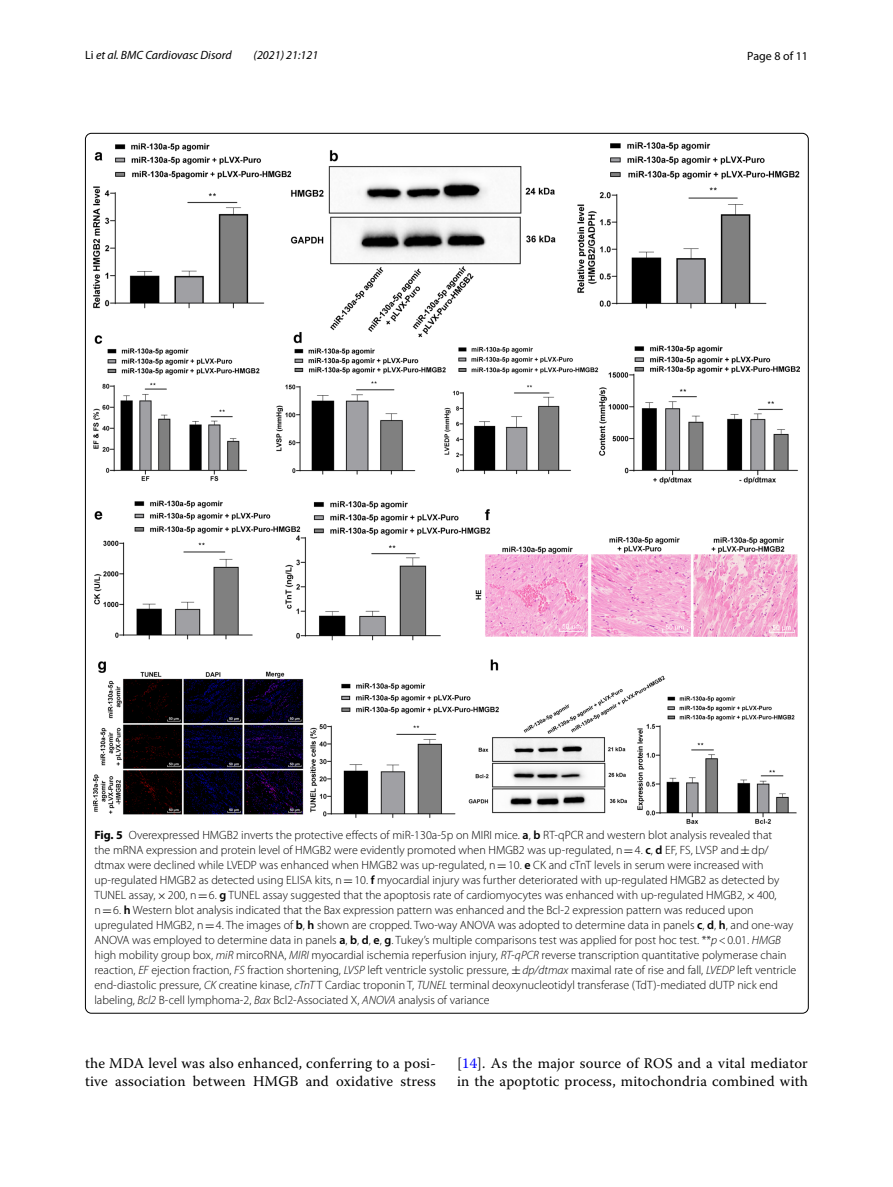
<style>
.page{position:relative;width:893px;height:1187px;background:#fff}
.page>*{position:absolute;margin:0;border:0;box-sizing:border-box;transform-origin:0 0}
.t1{font:14.7px/18px "Warnock Pro";letter-spacing:.015em;color:#000}
.t2{font:300 12px/15px "Myriad Pro";color:#000}
.t3{font:italic 12px "Myriad Pro";color:#000}
.t4{font:12px "Myriad Pro";color:#000}
.s1{font-style:normal}
.s2{font-weight:700}
.s3{font-weight:600}
.s4{font-family:"MTSY";font-weight:400}
.s5{font-style:italic}
.s6{color:#00f}
</style>
<div class="page">
<img style="left:94px;top:142px;width:706px;height:681px">
<p class="t3" style="left:85px;top:48px;width:148px"><span class="s1">Li</span> et al. BMC Cardiovasc Disord</p>
<p class="t3" style="left:254px;top:48px;width:66px">(2021) 21:121</p>
<p class="t4" style="left:747px;top:48px;width:62px">Page 8 of 11</p>
<p class="t2" style="left:94px;top:827px;width:703px"><span class="s2">Fig. 5</span> Overexpressed HMGB2 inverts the protective effects of miR-130a-5p on MIRI mice. <span class="s3">a</span>, <span class="s3">b</span> RT-qPCR and western blot analysis revealed that<br>the mRNA expression and protein level of HMGB2 were evidently promoted when HMGB2 was up-regulated, n<span class="s4">=</span>4. <span class="s3">c</span>, <span class="s3">d</span> EF, FS, LVSP and<span class="s4">±</span>dp/ dtmax were declined while LVEDP was enhanced when HMGB2 was up-regulated, n<span class="s4">=</span>10. <span class="s3">e</span> CK and cTnT levels in serum were increased with up-regulated HMGB2 as detected using ELISA kits, n<span class="s4">=</span>10. <span class="s3">f</span> myocardial injury was further deteriorated with up-regulated HMGB2 as detected by TUNEL assay,<span class="s4">×</span>200, n<span class="s4">=</span>6. <span class="s3">g</span> TUNEL assay suggested that the apoptosis rate of cardiomyocytes was enhanced with up-regulated HMGB2,<span class="s4">×</span>400, n<span class="s4">=</span>6. <span class="s3">h</span> Western blot analysis indicated that the Bax expression pattern was enhanced and the Bcl-2 expression pattern was reduced upon upregulated HMGB2, n<span class="s4">=</span>4. The images of <span class="s3">b</span>, <span class="s3">h</span> shown are cropped. Two-way ANOVA was adopted to determine data in panels <span class="s3">c</span>, <span class="s3">d</span>, <span class="s3">h</span>, and one-way ANOVA was employed to determine data in panels <span class="s3">a</span>, <span class="s3">b</span>, <span class="s3">d</span>, <span class="s3">e</span>, <span class="s3">g</span>. Tukey’s multiple comparisons test was applied for post hoc test. **<span class="s5">p</span>&lt;0.01. <span class="s5">HMGB </span>high mobility group box, <span class="s5">miR</span> mircoRNA, <span class="s5">MIRI</span> myocardial ischemia reperfusion injury, <span class="s5">RT-qPCR</span> reverse transcription quantitative polymerase chain reaction, <span class="s5">EF</span> ejection fraction, <span class="s5">FS</span> fraction shortening, <span class="s5">LVSP</span> left ventricle systolic pressure, <span class="s4">±</span><span class="s5">dp/dtmax</span> maximal rate of rise and fall, <span class="s5">LVEDP</span> left ventricle end-diastolic pressure, <span class="s5">CK</span> creatine kinase, <span class="s5">cTnT</span> T Cardiac troponin T, <span class="s5">TUNEL</span> terminal deoxynucleotidyl transferase (TdT)-mediated dUTP nick end labeling, <span class="s5">Bcl2</span> B-cell lymphoma-2, <span class="s5">Bax</span> Bcl2-Associated X, <span class="s5">ANOVA</span> analysis of variance</p>
<p class="t1" style="left:85px;top:1053px;width:352px">the MDA level was also enhanced, conferring to a posi&shy;tive association between HMGB and oxidative stress</p>
<p class="t1" style="left:457px;top:1053px;width:352px">[<span class="s6">14</span>]. As the major source of ROS and a vital mediator in the apoptotic process, mitochondria combined with</p>
</div>
